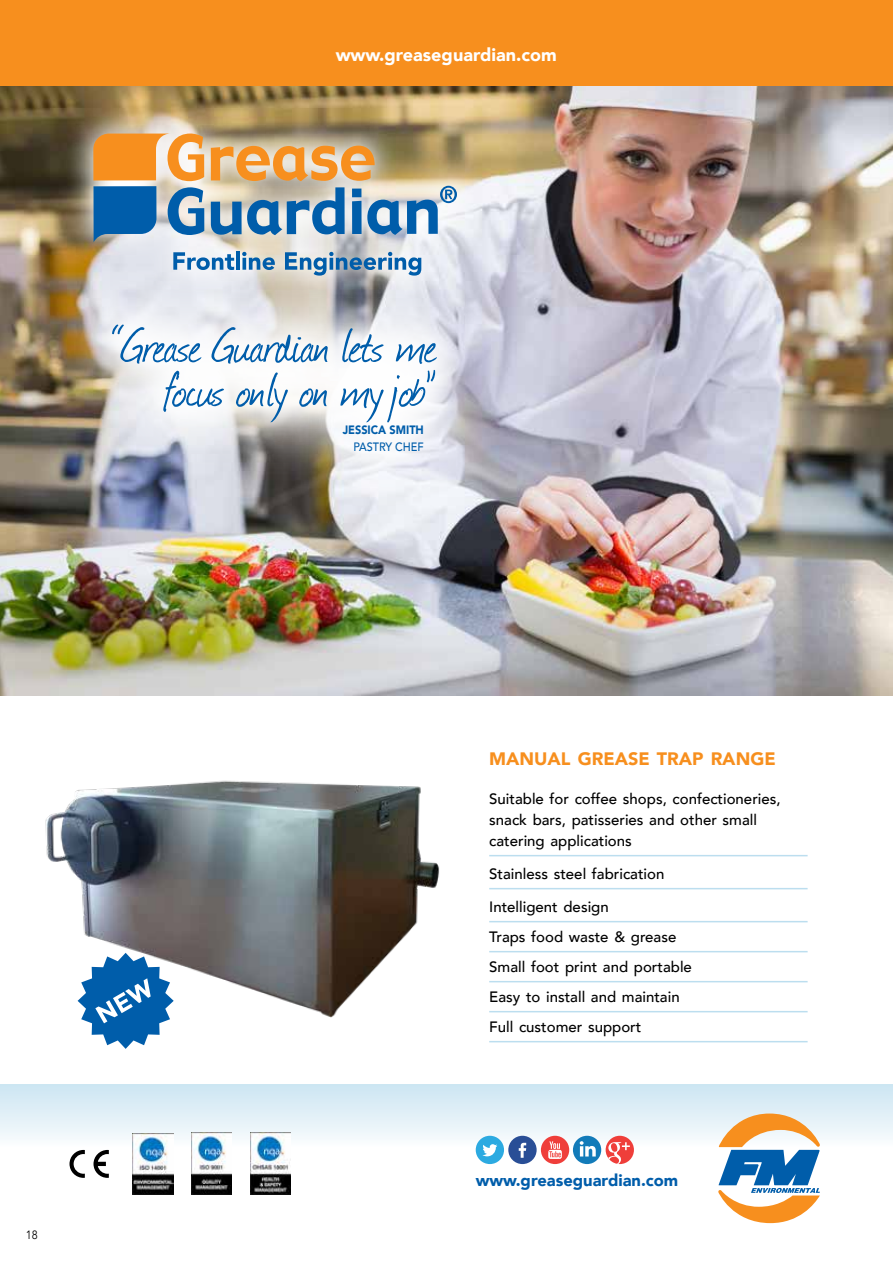
<style>
.page{position:relative;width:893px;height:1263px;background:#fff}
.page>*{position:absolute;margin:0;border:0;box-sizing:border-box;transform-origin:0 0}
.t1{font:55.35px/44.2px "Journal";letter-spacing:-.025em;color:#005daa;text-align:right}
.t2{font:900 18px "Avenir";color:#fff}
.t3{font:900 18px "Avenir";color:#f78f1e}
.t4{font:900 16.5px "Avenir";color:#005daa}
.t5{font:500 15px/30px "Avenir";color:#000}
.t6{font:900 12.15px "Avenir";color:#005daa;scale:.9 1}
.t7{font:500 12.15px "Avenir";color:#005daa;scale:.9 1}
.t8{font:12px "Avenir";color:#000;scale:.9 1}
</style>
<div class="page">
<svg style="left:0;top:1084px;width:893px;height:140px"></svg>
<svg style="left:70px;top:1150px;width:15px;height:28px"></svg>
<svg style="left:93px;top:1150px;width:16px;height:28px"></svg>
<img style="left:132px;top:1133px;width:41px;height:61px">
<img style="left:191px;top:1133px;width:41px;height:61px">
<img style="left:250px;top:1133px;width:41px;height:61px">
<svg style="left:718px;top:1113px;width:102px;height:110px"></svg>
<div style="left:508px;top:1136px;width:29px;height:28px;background:#294e96;border-radius:50%"></div>
<svg style="left:519px;top:1143px;width:7px;height:15px"></svg>
<div style="left:476px;top:1136px;width:28px;height:28px;background:#2caae1;border-radius:50%"></div>
<svg style="left:482px;top:1144px;width:15px;height:12px"></svg>
<div style="left:541px;top:1136px;width:28px;height:28px;background:#ef3e3a;border-radius:50%"></div>
<svg style="left:548px;top:1141px;width:14px;height:18px"></svg>
<div style="left:573px;top:1136px;width:28px;height:28px;background:#127bb9;border-radius:50%"></div>
<svg style="left:580px;top:1141px;width:16px;height:15px"></svg>
<div style="left:606px;top:1136px;width:28px;height:28px;background:#ef3e3a;border-radius:50%"></div>
<svg style="left:608px;top:1142px;width:22px;height:22px"></svg>
<img style="left:0;top:85px;width:893px;height:610px">
<div style="left:0;top:0;width:893px;height:85px;background:#f78f1e"></div>
<hr style="left:489px;top:855px;width:319px;height:1px;background:#bcdeef">
<hr style="left:489px;top:888px;width:319px;height:1px;background:#bcdeef">
<hr style="left:489px;top:921px;width:319px;height:1px;background:#bcdeef">
<hr style="left:489px;top:951px;width:319px;height:1px;background:#bcdeef">
<hr style="left:489px;top:981px;width:319px;height:1px;background:#bcdeef">
<hr style="left:489px;top:1011px;width:319px;height:1px;background:#bcdeef">
<hr style="left:489px;top:1041px;width:319px;height:1px;background:#bcdeef">
<img style="left:46px;top:258px;width:458px;height:262px">
<svg style="left:86px;top:303px;width:378px;height:146px"></svg>
<img style="left:65px;top:105px;width:419px;height:198px">
<svg style="left:93px;top:134px;width:111px;height:108px;background:#9f9b8e"></svg>
<svg style="left:211px;top:146px;width:246px;height:89px;background:#abaa9e"></svg>
<svg style="left:173px;top:252px;width:61px;height:18px"></svg>
<hr style="left:236px;top:251px;width:4px;height:19px;background:#005daa">
<svg style="left:242px;top:252px;width:33px;height:18px"></svg>
<svg style="left:285px;top:252px;width:136px;height:24px;background:#8cacc6"></svg>
<img style="left:45px;top:780px;width:395px;height:238px">
<svg style="left:78px;top:953px;width:96px;height:96px"></svg>
<p class="t2" style="left:336px;top:40px;width:222px">www.greaseguardian.com</p>
<h1 class="t1" style="left:111px;top:323px;width:327px">“Grease Guardian lets me focus only on my job”</h1>
<p class="t6" style="left:343px;top:419px;width:92px">JESSICA SMITH</p>
<p class="t7" style="left:353px;top:436px;width:80px">PASTRY CHEF</p>
<p class="t8" style="left:26px;top:1228px;width:15px">18</p>
<p class="t3" style="left:489px;top:744px;width:288px">MANUAL GREASE TRAP RANGE</p>
<p class="t5" style="left:489px;top:788px;width:293px;line-height:21px">Suitable for coffee shops, confectioneries, snack bars, patisseries and other small catering applications</p>
<p class="t5" style="left:489px;top:858px;width:177px">Stainless steel fabrication</p>
<p class="t5" style="left:489px;top:891px;width:204px">Intelligent design<br>Traps food waste &amp; grease<br>Small foot print and portable<br>Easy to install and maintain<br>Full customer support</p>
<p class="t4" style="left:476px;top:1166px;width:204px">www.greaseguardian.com</p>
</div>
